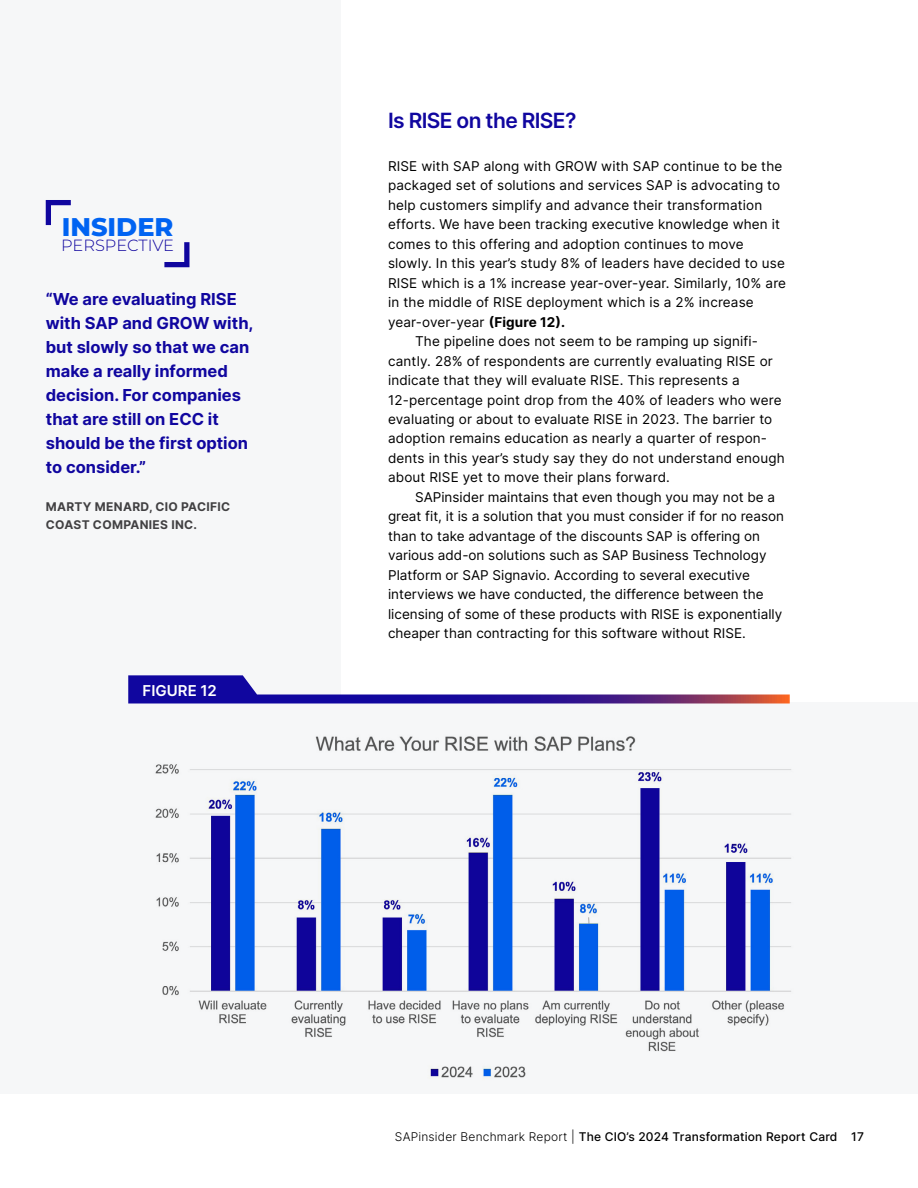
<style>
.page{position:relative;width:918px;height:1188px;background:#fff}
.page>*{position:absolute;margin:0;border:0;box-sizing:border-box;transform-origin:0 0}
.t1{font:800 25.5px "Montserrat";color:#0063f2}
.t2{font:600 21px "Inter";letter-spacing:-.03em;color:#10069f}
.t3{font:700 16.5px/24px "Inter";color:#10069f}
.t4{font:300 16.2px "Montserrat";letter-spacing:-.005em;color:#10069f}
.t5{font:600 15px "Inter";color:#fff}
.t6{font:13.5px "Inter";letter-spacing:.01em;color:#000}
.t7{font:500 12px "Inter";letter-spacing:.015em;color:#000}
.t8{font:700 12px/18px "Inter";letter-spacing:.025em;color:#414042}
.s1{font-weight:700}
.s2{font-weight:300}
</style>
<div class="page">
<div style="left:0;top:0;width:341px;height:742px;background:#f6f7f8"></div>
<svg style="left:45px;top:200px;width:26px;height:26px"></svg>
<svg style="left:164px;top:242px;width:26px;height:26px"></svg>
<div style="left:0;top:702px;width:918px;height:392px;background:#f6f7f8"></div>
<svg style="left:128px;top:675px;width:662px;height:29px"></svg>
<img style="left:155px;top:736px;width:636px;height:342px">
<h1 class="t1" style="left:62px;top:208px;width:113px">INSIDER</h1>
<p class="t4" style="left:61px;top:234px;width:114px">PERSPECTIVE</p>
<p class="t3" style="left:46px;top:286px;width:209px">“We are evaluating RISE with SAP and GROW with, but slowly so that we can make a really informed decision. For companies that are still on ECC it should be the first option to consider.”</p>
<p class="t8" style="left:46px;top:497px;width:186px">MARTY MENARD, CIO PACIFIC<br>COAST COMPANIES INC.</p>
<p class="t5" style="left:143px;top:679px;width:76px">FIGURE 12</p>
<h2 class="t2" style="left:388px;top:105px;width:190px">Is RISE on the RISE?</h2>
<p class="t6" style="left:388px;top:156px;width:396px">RISE with SAP along with GROW with SAP continue to be the</p>
<p class="t6" style="left:388px;top:175px;width:394px">packaged set of solutions and services SAP is advocating to</p>
<p class="t6" style="left:388px;top:195px;width:376px">help customers simplify and advance their transformation</p>
<p class="t6" style="left:388px;top:214px;width:394px">efforts. We have been tracking executive knowledge when it</p>
<p class="t6" style="left:388px;top:234px;width:357px">comes to this offering and adoption continues to move</p>
<p class="t6" style="left:388px;top:253px;width:398px">slowly. In this year’s study 8% of leaders have decided to use</p>
<p class="t6" style="left:388px;top:273px;width:400px">RISE which is a 1% increase year-over-year. Similarly, 10% are</p>
<p class="t6" style="left:388px;top:292px;width:367px">in the middle of RISE deployment which is a 2% increase</p>
<p class="t6" style="left:388px;top:312px;width:179px">year-over-year <span class="s1">(Figure 12).</span></p>
<p class="t6" style="left:415px;top:331px;width:344px">The pipeline does not seem to be ramping up signifi-</p>
<p class="t6" style="left:388px;top:351px;width:386px">cantly. 28% of respondents are currently evaluating RISE or</p>
<p class="t6" style="left:388px;top:370px;width:353px">indicate that they will evaluate RISE. This represents a</p>
<p class="t6" style="left:388px;top:390px;width:395px">12-percentage point drop from the 40% of leaders who were</p>
<p class="t6" style="left:388px;top:409px;width:386px">evaluating or about to evaluate RISE in 2023. The barrier to</p>
<p class="t6" style="left:388px;top:429px;width:381px">adoption remains education as nearly a quarter of respon-</p>
<p class="t6" style="left:388px;top:448px;width:398px">dents in this year’s study say they do not understand enough</p>
<p class="t6" style="left:388px;top:468px;width:283px">about RISE yet to move their plans forward.</p>
<p class="t6" style="left:415px;top:487px;width:362px">SAPinsider maintains that even though you may not be a</p>
<p class="t6" style="left:388px;top:507px;width:397px">great fit, it is a solution that you must consider if for no reason</p>
<p class="t6" style="left:388px;top:526px;width:374px">than to take advantage of the discounts SAP is offering on</p>
<p class="t6" style="left:388px;top:546px;width:380px">various add-on solutions such as SAP Business Technology</p>
<p class="t6" style="left:388px;top:565px;width:363px">Platform or SAP Signavio. According to several executive</p>
<p class="t6" style="left:388px;top:585px;width:377px">interviews we have conducted, the difference between the</p>
<p class="t6" style="left:388px;top:604px;width:396px">licensing of some of these products with RISE is exponentially</p>
<p class="t6" style="left:388px;top:624px;width:359px">cheaper than contracting for this software without RISE.</p>
<p class="t7" style="left:395px;top:1128px;width:471px"><span class="s2">SAPinsider Benchmark Report |</span> The CIO’s 2024 Transformation Report Card 17</p>
</div>
